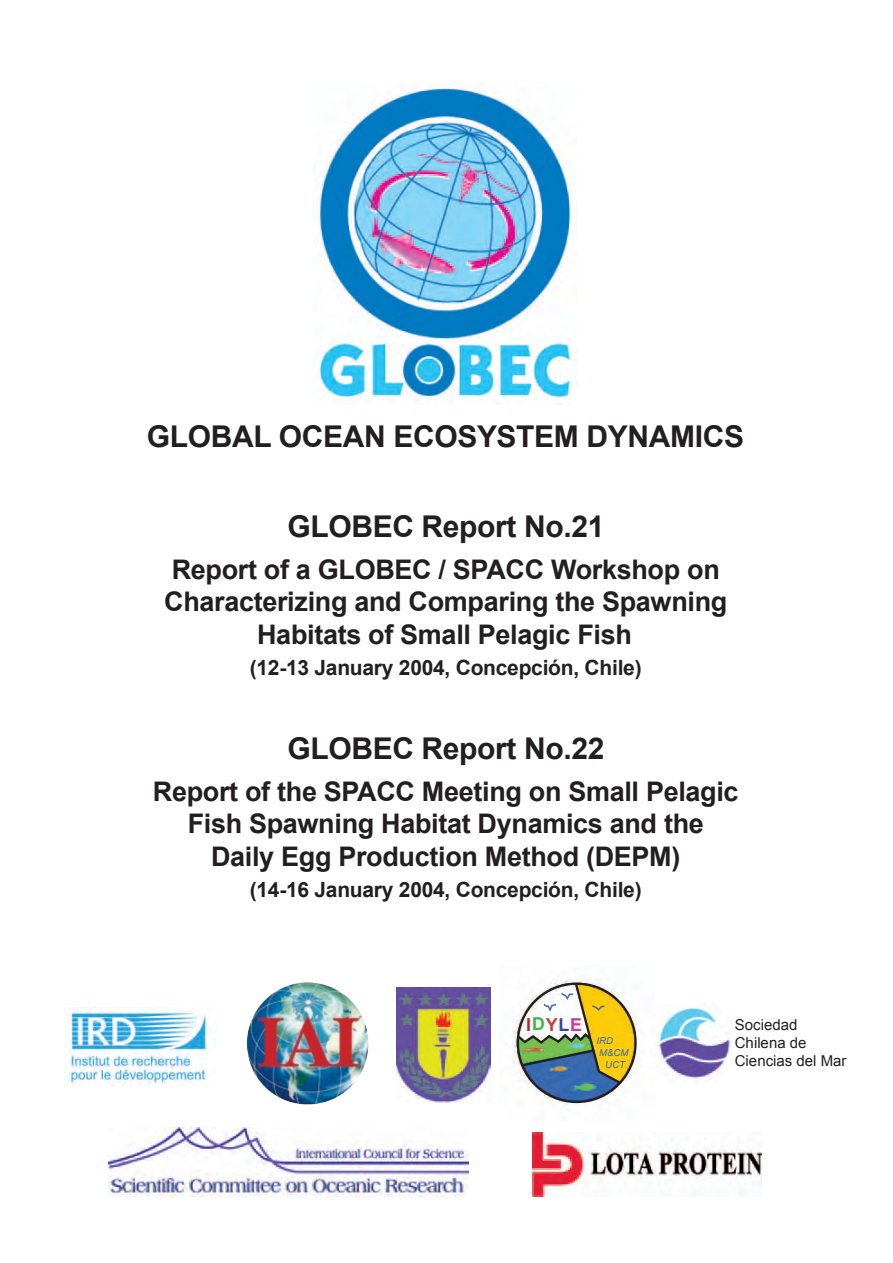
<style>
.page{position:relative;width:893px;height:1263px;background:#fff}
.page>*{position:absolute;margin:0;border:0;box-sizing:border-box;transform-origin:0 0}
.t1{font:700 30px "Arial";letter-spacing:-.01em;color:#231f20}
.t2{font:700 27px/32.4px "Arial";letter-spacing:-.01em;color:#231f20;text-align:center}
.t3{font:700 21px "Arial";letter-spacing:-.01em;color:#231f20}
.t4{font:700 17.85px "Arial";letter-spacing:.05em;color:#be2025}
.t5{font:15px/18px "Arial";color:#231f20}
.t6{font:italic 9.6px "Arial";color:#3d6bb4}
.s1{color:#3eb649}
.s2{color:#c43f26}
.s3{color:#36479d}
.s4{color:#d03895}
</style>
<div class="page">
<img style="left:318px;top:82px;width:260px;height:322px">
<img style="left:69px;top:1009px;width:140px;height:78px">
<img style="left:532px;top:1132px;width:229px;height:64px">
<img style="left:396px;top:987px;width:94px;height:115px">
<img style="left:512px;top:975px;width:129px;height:130px">
<img style="left:516px;top:981px;width:106px;height:104px">
<img style="left:658px;top:1004px;width:75px;height:78px">
<img style="left:246px;top:982px;width:123px;height:123px">
<img style="left:109px;top:1128px;width:359px;height:69px">
<p class="t1" style="left:147px;top:416px;width:599px">GLOBAL OCEAN ECOSYSTEM DYNAMICS</p>
<p class="t1" style="left:287px;top:507px;width:318px">GLOBEC Report No.21</p>
<p class="t2" style="left:164px;top:554px;width:565px">Report of a GLOBEC / SPACC Workshop on<br>Characterizing and Comparing the Spawning<br>Habitats of Small Pelagic Fish</p>
<p class="t3" style="left:250px;top:654px;width:393px">(12-13 January 2004, Concepción, Chile)</p>
<p class="t1" style="left:287px;top:729px;width:318px">GLOBEC Report No.22</p>
<p class="t2" style="left:153px;top:776px;width:587px">Report of the SPACC Meeting on Small Pelagic<br>Fish Spawning Habitat Dynamics and the<br>Daily Egg Production Method (DEPM)</p>
<p class="t3" style="left:250px;top:876px;width:393px">(14-16 January 2004, Concepción, Chile)</p>
<p class="t4" style="left:526px;top:1012px;width:57px">I<span class="s1">D</span><span class="s2">Y</span><span class="s3">L</span><span class="s4">E</span></p>
<p class="t6" style="left:596px;top:1034px;width:18px">IRD</p>
<p class="t6" style="left:599px;top:1046px;width:31px">M&amp;CM</p>
<p class="t6" style="left:605px;top:1058px;width:21px">UCT</p>
<p class="t5" style="left:735px;top:1016px;width:113px">Sociedad<br>Chilena de<br>Ciencias del Mar</p>
</div>
